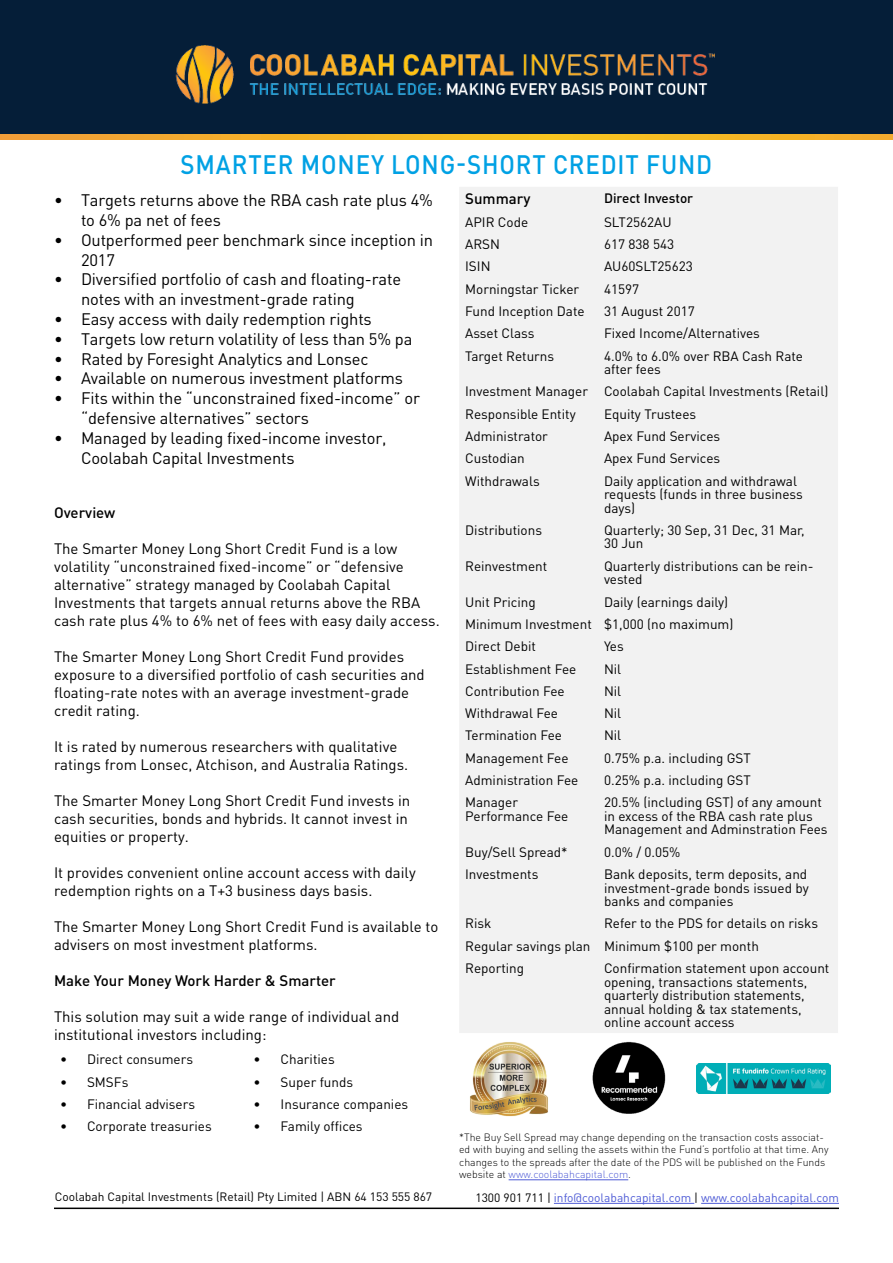
<style>
.page{position:relative;width:893px;height:1263px;background:#fff}
.page>*{position:absolute;margin:0;border:0;box-sizing:border-box;transform-origin:0 0}
.t1{font:500 26.4px "DIN Pro";letter-spacing:.035em;color:#00a1e4;scale:.91 1}
.t2{font:16.5px/19.8px "DIN Pro";letter-spacing:-.01em;color:#000}
.t3{font:15px/18px "DIN Pro";color:#000}
.t4{font:500 15px "DIN Pro";color:#000}
.t5{font:13.5px/13.5px "DIN Pro";color:#000}
.t6{font:500 13.5px "DIN Pro";color:#000}
.t7{font:12px "DIN Pro";color:#000}
.t8{font:12px "DIN Pro";color:#4f5cd6}
.t9{font:300 10.5px/12.6px "DIN Pro";color:#000}
.s1{color:#4f5cd6}
.s2{color:#000}
</style>
<div class="page">
<hr style="left:54px;top:1207px;width:785px;height:2px;background:#000">
<hr style="left:554px;top:1203px;width:140px;height:1px;background:#4f5cd6">
<hr style="left:701px;top:1203px;width:138px;height:1px;background:#4f5cd6">
<div style="left:0;top:0;width:893px;height:138px;background:#051e38"></div>
<img style="left:175px;top:46px;width:540px;height:58px">
<svg style="left:0;top:135px;width:893px;height:4px;background:#f5b428"></svg>
<div style="left:459px;top:187px;width:379px;height:846px;background:#f2f2f2"></div>
<hr style="left:509px;top:1179px;width:119px;height:1px;background:#4f5cd6">
<img style="left:592px;top:1041px;width:74px;height:73px">
<img style="left:470px;top:1042px;width:78px;height:75px">
<img style="left:697px;top:1064px;width:133px;height:29px">
<p class="t1" style="left:181px;top:147px;width:586px">SMARTER MONEY LONG-SHORT CREDIT FUND</p>
<p class="t2" style="left:81px;top:190px;width:353px;text-indent:-27px">• Targets returns above the RBA cash rate plus 4% to 6% pa net of fees</p>
<p class="t2" style="left:81px;top:229px;width:354px;text-indent:-27px">• Outperformed peer benchmark since inception in<br>2017</p>
<p class="t2" style="left:81px;top:269px;width:322px;text-indent:-27px">• Diversified portfolio of cash and floating-rate notes with an investment-grade rating</p>
<p class="t2" style="left:54px;top:308px;width:319px">• Easy access with daily redemption rights</p>
<p class="t2" style="left:54px;top:328px;width:360px">• Targets low return volatility of less than 5% pa</p>
<p class="t2" style="left:54px;top:348px;width:316px">• Rated by Foresight Analytics and Lonsec</p>
<p class="t2" style="left:54px;top:368px;width:350px">• Available on numerous investment platforms</p>
<p class="t2" style="left:81px;top:388px;width:340px;text-indent:-27px">• Fits within the “unconstrained fixed-income” or “defensive alternatives” sectors</p>
<p class="t2" style="left:81px;top:427px;width:307px;text-indent:-27px">• Managed by leading fixed-income investor,<br>Coolabah Capital Investments</p>
<p class="t4" style="left:465px;top:189px;width:67px">Summary</p>
<p class="t6" style="left:604px;top:189px;width:91px">Direct Investor</p>
<p class="t5" style="left:465px;top:214px;width:65px">APIR Code</p>
<p class="t5" style="left:604px;top:214px;width:69px">SLT2562AU</p>
<p class="t5" style="left:465px;top:237px;width:36px">ARSN</p>
<p class="t5" style="left:604px;top:237px;width:72px">617 838 543</p>
<p class="t5" style="left:465px;top:259px;width:27px">ISIN</p>
<p class="t5" style="left:604px;top:259px;width:90px">AU60SLT25623</p>
<p class="t5" style="left:465px;top:281px;width:116px">Morningstar Ticker</p>
<p class="t5" style="left:604px;top:281px;width:37px">41597</p>
<p class="t5" style="left:465px;top:304px;width:121px">Fund Inception Date</p>
<p class="t5" style="left:604px;top:304px;width:92px">31 August 2017</p>
<p class="t5" style="left:465px;top:326px;width:71px">Asset Class</p>
<p class="t5" style="left:604px;top:326px;width:157px">Fixed Income/Alternatives</p>
<p class="t5" style="left:465px;top:348px;width:91px">Target Returns</p>
<p class="t5" style="left:604px;top:348px;width:201px">4.0% to 6.0% over RBA Cash Rate after fees</p>
<p class="t5" style="left:465px;top:384px;width:124px">Investment Manager</p>
<p class="t5" style="left:604px;top:384px;width:226px">Coolabah Capital Investments (Retail)</p>
<p class="t5" style="left:465px;top:406px;width:112px">Responsible Entity</p>
<p class="t5" style="left:604px;top:406px;width:94px">Equity Trustees</p>
<p class="t5" style="left:465px;top:429px;width:84px">Administrator</p>
<p class="t5" style="left:604px;top:429px;width:118px">Apex Fund Services</p>
<p class="t5" style="left:465px;top:451px;width:61px">Custodian</p>
<p class="t5" style="left:604px;top:451px;width:118px">Apex Fund Services</p>
<p class="t5" style="left:465px;top:473px;width:76px">Withdrawals</p>
<p class="t5" style="left:604px;top:473px;width:200px">Daily application and withdrawal requests (funds in three business days)</p>
<p class="t5" style="left:465px;top:523px;width:78px">Distributions</p>
<p class="t5" style="left:604px;top:523px;width:202px">Quarterly; 30 Sep, 31 Dec, 31 Mar,<br>30 Jun</p>
<p class="t5" style="left:465px;top:558px;width:84px">Reinvestment</p>
<p class="t5" style="left:604px;top:558px;width:211px">Quarterly distributions can be rein&shy;vested</p>
<p class="t5" style="left:465px;top:594px;width:72px">Unit Pricing</p>
<p class="t5" style="left:604px;top:594px;width:126px">Daily (earnings daily)</p>
<p class="t5" style="left:465px;top:617px;width:128px">Minimum Investment</p>
<p class="t5" style="left:604px;top:617px;width:131px">$1,000 (no maximum)</p>
<p class="t5" style="left:465px;top:639px;width:72px">Direct Debit</p>
<p class="t5" style="left:604px;top:639px;width:21px">Yes</p>
<p class="t5" style="left:465px;top:661px;width:113px">Establishment Fee</p>
<p class="t5" style="left:604px;top:661px;width:19px">Nil</p>
<p class="t5" style="left:465px;top:684px;width:101px">Contribution Fee</p>
<p class="t5" style="left:604px;top:684px;width:19px">Nil</p>
<p class="t5" style="left:465px;top:706px;width:94px">Withdrawal Fee</p>
<p class="t5" style="left:604px;top:706px;width:19px">Nil</p>
<p class="t5" style="left:465px;top:728px;width:98px">Termination Fee</p>
<p class="t5" style="left:604px;top:728px;width:19px">Nil</p>
<p class="t5" style="left:465px;top:750px;width:105px">Management Fee</p>
<p class="t5" style="left:604px;top:750px;width:148px">0.75% p.a. including GST</p>
<p class="t5" style="left:465px;top:773px;width:115px">Administration Fee</p>
<p class="t5" style="left:604px;top:773px;width:148px">0.25% p.a. including GST</p>
<p class="t5" style="left:465px;top:795px;width:105px">Manager<br>Performance Fee</p>
<p class="t5" style="left:604px;top:795px;width:225px">20.5% (including GST) of any amount in excess of the RBA cash rate plus<br>Management and Adminstration Fees</p>
<p class="t5" style="left:465px;top:844px;width:104px">Buy/Sell Spread*</p>
<p class="t5" style="left:604px;top:844px;width:78px">0.0% / 0.05%</p>
<p class="t5" style="left:465px;top:867px;width:75px">Investments</p>
<p class="t5" style="left:604px;top:867px;width:206px;text-align:justify">Bank deposits, term deposits, and investment-grade bonds issued by banks and companies</p>
<p class="t5" style="left:465px;top:916px;width:28px">Risk</p>
<p class="t5" style="left:604px;top:916px;width:216px">Refer to the PDS for details on risks</p>
<p class="t5" style="left:465px;top:938px;width:127px">Regular savings plan</p>
<p class="t5" style="left:604px;top:938px;width:156px">Minimum $100 per month</p>
<p class="t5" style="left:465px;top:961px;width:61px">Reporting</p>
<p class="t5" style="left:604px;top:961px;width:227px">Confirmation statement upon account opening, transactions statements, quarterly distribution statements, annual holding &amp; tax statements, online account access</p>
<p class="t4" style="left:54px;top:503px;width:63px">Overview</p>
<p class="t3" style="left:54px;top:539px;width:387px">The Smarter Money Long Short Credit Fund is a low volatility “unconstrained fixed-income” or “defensive alternative” strategy managed by Coolabah Capital Investments that targets annual returns above the RBA cash rate plus 4% to 6% net of fees with easy daily access.</p>
<p class="t3" style="left:54px;top:647px;width:372px">The Smarter Money Long Short Credit Fund provides exposure to a diversified portfolio of cash securities and floating-rate notes with an average investment-grade credit rating.</p>
<p class="t3" style="left:54px;top:737px;width:356px">It is rated by numerous researchers with qualitative ratings from Lonsec, Atchison, and Australia Ratings.</p>
<p class="t3" style="left:54px;top:791px;width:358px">The Smarter Money Long Short Credit Fund invests in cash securities, bonds and hybrids. It cannot invest in equities or property.</p>
<p class="t3" style="left:54px;top:863px;width:363px">It provides convenient online account access with daily redemption rights on a T+3 business days basis.</p>
<p class="t3" style="left:54px;top:917px;width:386px">The Smarter Money Long Short Credit Fund is available to advisers on most investment platforms.</p>
<p class="t4" style="left:54px;top:971px;width:283px">Make Your Money Work Harder &amp; Smarter</p>
<p class="t3" style="left:54px;top:1007px;width:347px">This solution may suit a wide range of individual and institutional investors including:</p>
<p class="t5" style="left:60px;top:1052px;width:135px">• Direct consumers</p>
<p class="t5" style="left:254px;top:1052px;width:83px">• Charities</p>
<p class="t5" style="left:60px;top:1074px;width:70px">• SMSFs</p>
<p class="t5" style="left:254px;top:1074px;width:101px">• Super funds</p>
<p class="t5" style="left:60px;top:1097px;width:137px">• Financial advisers</p>
<p class="t5" style="left:254px;top:1097px;width:156px">• Insurance companies</p>
<p class="t5" style="left:60px;top:1119px;width:153px">• Corporate treasuries</p>
<p class="t5" style="left:254px;top:1119px;width:111px">• Family offices</p>
<p class="t9" style="left:459px;top:1130px;width:371px">*The Buy Sell Spread may change depending on the transaction costs associat&shy;ed with buying and selling the assets within the Fund’s portfolio at that time. Any changes to the spreads after the date of the PDS will be published on the Funds website at <span class="s1">www.coolabahcapital.com</span>.</p>
<p class="t7" style="left:55px;top:1188px;width:379px">Coolabah Capital Investments (Retail) Pty Limited | ABN 64 153 555 867</p>
<p class="t8" style="left:475px;top:1189px;width:365px"><span class="s2">1300 901 711 |</span> info@coolabahcapital.com <span class="s2">|</span> www.coolabahcapital.com</p>
</div>
